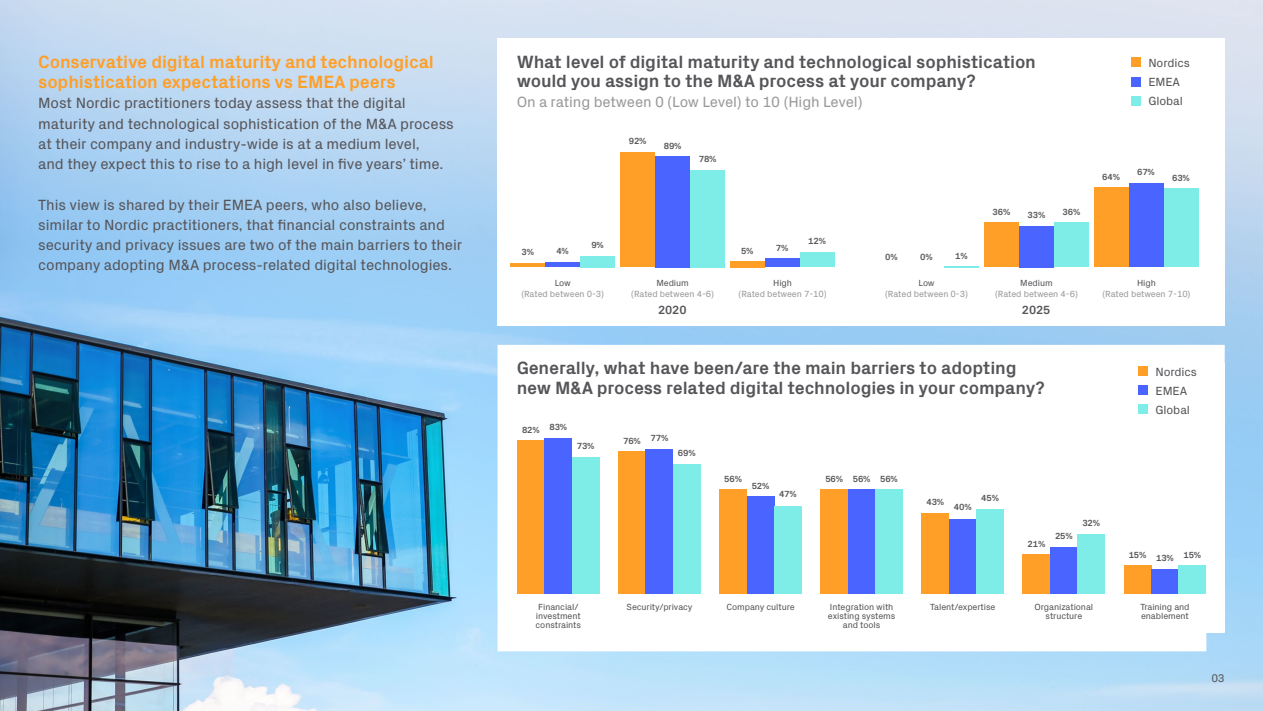
<style>
.page{position:relative;width:1263px;height:711px;background:#fff}
.page>*{position:absolute;margin:0;border:0;box-sizing:border-box;transform-origin:0 0}
.t1{font:700 18px/19.5px "Px Grotesk";letter-spacing:-.01em;color:#575559}
.t2{font:700 18px/20.2px "Px Grotesk";letter-spacing:-.01em;color:#ff9f27}
.t3{font:15px/20.2px "Px Grotesk";letter-spacing:-.005em;color:#575559}
.t4{font:15px "Px Grotesk";letter-spacing:-.01em;color:#9a999b}
.t5{font:12px/19.2px "Px Grotesk";letter-spacing:-.01em;color:#575559}
.t6{font:700 12px "Px Grotesk";letter-spacing:-.01em;color:#575559}
.t7{font:11.25px "Px Grotesk";color:#575559}
.t8{font:9px/9px "Px Grotesk";letter-spacing:-.01em;color:#575559}
.t9{font:700 9px "Px Grotesk";letter-spacing:-.02em;color:#575559}
.t10{font:9px "Px Grotesk";letter-spacing:-.01em;color:#9a999b}
</style>
<div class="page">
<img style="left:0;top:0;width:1263px;height:710px">
<svg style="left:497px;top:38px;width:728px;height:286px"></svg>
<hr style="left:510px;top:263px;width:35px;height:4px;background:#ff9f27">
<div style="left:545px;top:262px;width:35px;height:5px;background:#4a65ff"></div>
<div style="left:580px;top:256px;width:35px;height:11px;background:#7eede7"></div>
<div style="left:620px;top:152px;width:35px;height:115px;background:#ff9f27"></div>
<div style="left:655px;top:156px;width:35px;height:111px;background:#4a65ff"></div>
<div style="left:690px;top:170px;width:35px;height:97px;background:#7eede7"></div>
<div style="left:730px;top:261px;width:35px;height:6px;background:#ff9f27"></div>
<div style="left:765px;top:258px;width:35px;height:9px;background:#4a65ff"></div>
<div style="left:800px;top:252px;width:35px;height:15px;background:#7eede7"></div>
<hr style="left:944px;top:266px;width:35px;height:1px;background:#7eede7">
<div style="left:984px;top:222px;width:35px;height:45px;background:#ff9f27"></div>
<div style="left:1019px;top:226px;width:35px;height:41px;background:#4a65ff"></div>
<div style="left:1054px;top:222px;width:35px;height:45px;background:#7eede7"></div>
<div style="left:1094px;top:187px;width:35px;height:80px;background:#ff9f27"></div>
<div style="left:1129px;top:183px;width:35px;height:84px;background:#4a65ff"></div>
<div style="left:1164px;top:188px;width:35px;height:79px;background:#7eede7"></div>
<div style="left:1131px;top:96px;width:9px;height:9px;background:#7eede7"></div>
<div style="left:1131px;top:77px;width:9px;height:9px;background:#4a65ff"></div>
<div style="left:1131px;top:57px;width:9px;height:10px;background:#ff9f27"></div>
<svg style="left:497px;top:344px;width:728px;height:307px"></svg>
<div style="left:499px;top:363px;width:726px;height:268px;background:#fff"></div>
<div style="left:517px;top:439px;width:28px;height:154px;background:#ff9f27"></div>
<div style="left:545px;top:438px;width:27px;height:155px;background:#4a65ff"></div>
<div style="left:572px;top:456px;width:27px;height:137px;background:#7eede7"></div>
<div style="left:618px;top:451px;width:28px;height:142px;background:#ff9f27"></div>
<div style="left:646px;top:449px;width:27px;height:144px;background:#4a65ff"></div>
<div style="left:673px;top:464px;width:27px;height:129px;background:#7eede7"></div>
<div style="left:820px;top:488px;width:28px;height:105px;background:#ff9f27"></div>
<div style="left:848px;top:488px;width:27px;height:105px;background:#4a65ff"></div>
<div style="left:875px;top:488px;width:28px;height:105px;background:#7eede7"></div>
<div style="left:922px;top:512px;width:27px;height:81px;background:#ff9f27"></div>
<div style="left:949px;top:518px;width:27px;height:75px;background:#4a65ff"></div>
<div style="left:976px;top:509px;width:28px;height:84px;background:#7eede7"></div>
<div style="left:719px;top:488px;width:28px;height:105px;background:#ff9f27"></div>
<div style="left:747px;top:496px;width:27px;height:97px;background:#4a65ff"></div>
<div style="left:774px;top:505px;width:28px;height:88px;background:#7eede7"></div>
<div style="left:1023px;top:554px;width:27px;height:39px;background:#ff9f27"></div>
<div style="left:1050px;top:546px;width:27px;height:47px;background:#4a65ff"></div>
<div style="left:1077px;top:533px;width:28px;height:60px;background:#7eede7"></div>
<div style="left:1124px;top:565px;width:27px;height:28px;background:#ff9f27"></div>
<div style="left:1151px;top:568px;width:28px;height:25px;background:#4a65ff"></div>
<div style="left:1179px;top:565px;width:27px;height:28px;background:#7eede7"></div>
<div style="left:1138px;top:404px;width:9px;height:10px;background:#7eede7"></div>
<div style="left:1138px;top:385px;width:9px;height:9px;background:#4a65ff"></div>
<div style="left:1138px;top:366px;width:9px;height:9px;background:#ff9f27"></div>
<p class="t2" style="left:38px;top:50px;width:397px">Conservative digital maturity and technological sophistication expectations vs EMEA peers</p>
<p class="t3" style="left:38px;top:92px;width:417px">Most Nordic practitioners today assess that the digital maturity and technological sophistication of the M&amp;A process at their company and industry-wide is at a medium level,<br>and they expect this to rise to a high level in five years’ time.</p>
<p class="t3" style="left:38px;top:193px;width:425px">This view is shared by their EMEA peers, who also believe, similar to Nordic practitioners, that financial constraints and security and privacy issues are two of the main barriers to their company adopting M&amp;A process-related digital technologies.</p>
<p class="t1" style="left:517px;top:51px;width:521px">What level of digital maturity and technological sophistication would you assign to the M&amp;A process at your company?</p>
<p class="t4" style="left:517px;top:91px;width:347px">On a rating between 0 (Low Level) to 10 (High Level)</p>
<p class="t9" style="left:629px;top:135px;width:19px">92%</p>
<p class="t9" style="left:664px;top:139px;width:19px">89%</p>
<p class="t9" style="left:699px;top:152px;width:19px">78%</p>
<p class="t9" style="left:992px;top:205px;width:19px">36%</p>
<p class="t9" style="left:1027px;top:209px;width:19px">33%</p>
<p class="t9" style="left:1062px;top:205px;width:19px">36%</p>
<p class="t9" style="left:521px;top:245px;width:14px">3%</p>
<p class="t9" style="left:556px;top:244px;width:14px">4%</p>
<p class="t9" style="left:591px;top:238px;width:14px">9%</p>
<p class="t9" style="left:741px;top:244px;width:14px">5%</p>
<p class="t9" style="left:776px;top:241px;width:14px">7%</p>
<p class="t9" style="left:808px;top:234px;width:19px">12%</p>
<p class="t9" style="left:885px;top:250px;width:14px">0%</p>
<p class="t9" style="left:920px;top:250px;width:14px">0%</p>
<p class="t9" style="left:955px;top:249px;width:14px">1%</p>
<p class="t8" style="left:555px;top:278px;width:18px">Low</p>
<p class="t10" style="left:521px;top:287px;width:84px">(Rated between 0-3)</p>
<p class="t8" style="left:656px;top:278px;width:34px">Medium</p>
<p class="t10" style="left:631px;top:287px;width:84px">(Rated between 4-6)</p>
<p class="t8" style="left:773px;top:278px;width:20px">High</p>
<p class="t10" style="left:739px;top:287px;width:89px">(Rated between 7-10)</p>
<p class="t8" style="left:918px;top:278px;width:18px">Low</p>
<p class="t10" style="left:885px;top:287px;width:84px">(Rated between 0-3)</p>
<p class="t8" style="left:1020px;top:278px;width:34px">Medium</p>
<p class="t10" style="left:995px;top:287px;width:84px">(Rated between 4-6)</p>
<p class="t6" style="left:658px;top:301px;width:30px">2020</p>
<p class="t6" style="left:1022px;top:301px;width:30px">2025</p>
<p class="t5" style="left:1148px;top:52px;width:43px">Nordics<br>EMEA<br>Global</p>
<p class="t9" style="left:1102px;top:170px;width:19px">64%</p>
<p class="t9" style="left:1137px;top:165px;width:19px">67%</p>
<p class="t9" style="left:1172px;top:171px;width:19px">63%</p>
<p class="t8" style="left:1137px;top:278px;width:20px">High</p>
<p class="t10" style="left:1102px;top:287px;width:89px">(Rated between 7-10)</p>
<p class="t1" style="left:517px;top:357px;width:529px">Generally, what have been/are the main barriers to adopting new M&amp;A process related digital technologies in your company?</p>
<p class="t9" style="left:522px;top:422px;width:47px">82% 83%</p>
<p class="t9" style="left:577px;top:439px;width:19px">73%</p>
<p class="t9" style="left:623px;top:432px;width:47px">76% 77%</p>
<p class="t9" style="left:678px;top:446px;width:19px">69%</p>
<p class="t9" style="left:724px;top:471px;width:19px">56%</p>
<p class="t9" style="left:752px;top:479px;width:19px">52%</p>
<p class="t9" style="left:779px;top:487px;width:19px">47%</p>
<p class="t9" style="left:825px;top:471px;width:74px">56% 56% 56%</p>
<p class="t9" style="left:926px;top:495px;width:19px">43%</p>
<p class="t9" style="left:954px;top:500px;width:19px">40%</p>
<p class="t9" style="left:981px;top:490px;width:19px">45%</p>
<p class="t8" style="left:536px;top:601px;width:47px">Financial/ investment constraints</p>
<p class="t8" style="left:626px;top:601px;width:68px">Security/privacy</p>
<p class="t8" style="left:726px;top:601px;width:70px">Company culture</p>
<p class="t8" style="left:828px;top:601px;width:69px;text-align:center">Integration with existing systems and tools</p>
<p class="t8" style="left:930px;top:601px;width:67px">Talent/expertise</p>
<p class="t9" style="left:1028px;top:536px;width:19px">21%</p>
<p class="t9" style="left:1055px;top:529px;width:19px">25%</p>
<p class="t9" style="left:1082px;top:515px;width:19px">32%</p>
<p class="t8" style="left:1034px;top:601px;width:60px;text-align:center">Organizational structure</p>
<p class="t5" style="left:1155px;top:361px;width:43px">Nordics<br>EMEA<br>Global</p>
<p class="t9" style="left:1129px;top:548px;width:74px">15% 13% 15%</p>
<p class="t8" style="left:1140px;top:601px;width:51px">Training and enablement</p>
<p class="t7" style="left:1211px;top:669px;width:15px">03</p>
</div>
